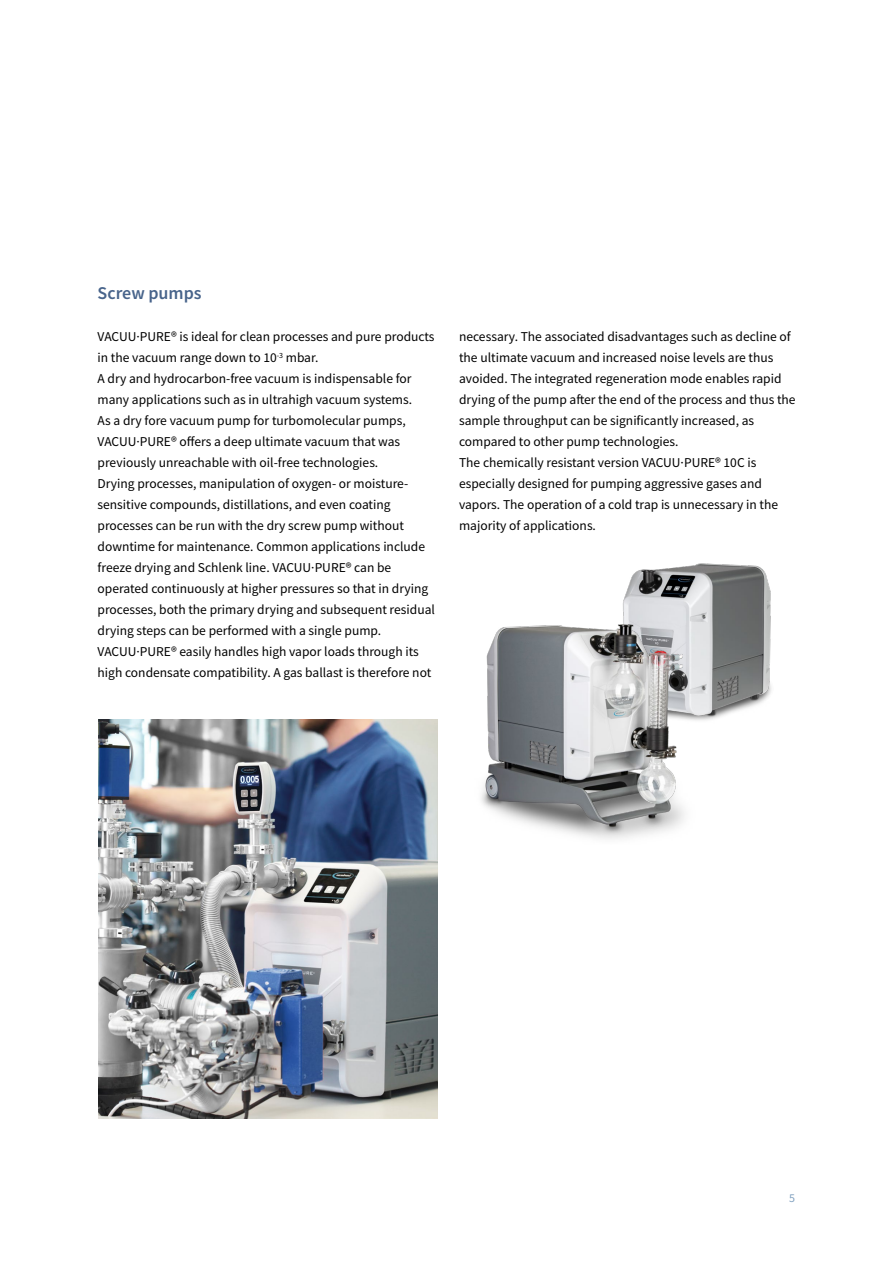
<style>
.page{position:relative;width:893px;height:1263px;background:#fff}
.page>*{position:absolute;margin:0;border:0;box-sizing:border-box;transform-origin:0 0}
.t1{font:600 18px "Source Sans Pro";color:#48648b}
.t2{font:13.5px/21px "Source Sans Pro";color:#000}
.t3{font:12px "Source Sans Pro";color:#82a2c0}
</style>
<div class="page">
<img style="left:618px;top:563px;width:154px;height:158px">
<img style="left:481px;top:625px;width:215px;height:214px">
<img style="left:98px;top:719px;width:340px;height:399px">
<h1 class="t1" style="left:98px;top:281px;width:106px">Screw pumps</h1>
<p class="t2" style="left:98px;top:326px;width:339px">VACUU·PURE® is ideal for clean processes and pure products in the vacuum range down to 10<sup>-3</sup> mbar.<br>A dry and hydrocarbon-free vacuum is indispensable for many applications such as in ultrahigh vacuum systems.<br>As a dry fore vacuum pump for turbomolecular pumps, VACUU·PURE® offers a deep ultimate vacuum that was previously unreachable with oil-free technologies.<br>Drying processes, manipulation of oxygen- or moisture&shy;sensitive compounds, distillations, and even coating processes can be run with the dry screw pump without downtime for maintenance. Common applications include freeze drying and Schlenk line. VACUU·PURE® can be operated continuously at higher pressures so that in drying processes, both the primary drying and subsequent residual drying steps can be performed with a single pump.<br>VACUU·PURE® easily handles high vapor loads through its high condensate compatibility. A gas ballast is therefore not</p>
<p class="t2" style="left:459px;top:326px;width:338px">necessary. The associated disadvantages such as decline of the ultimate vacuum and increased noise levels are thus avoided. The integrated regeneration mode enables rapid drying of the pump after the end of the process and thus the sample throughput can be significantly increased, as compared to other pump technologies.<br>The chemically resistant version VACUU·PURE® 10C is especially designed for pumping aggressive gases and vapors. The operation of a cold trap is unnecessary in the majority of applications.</p>
<p class="t3" style="left:789px;top:1191px;width:7px">5</p>
</div>
